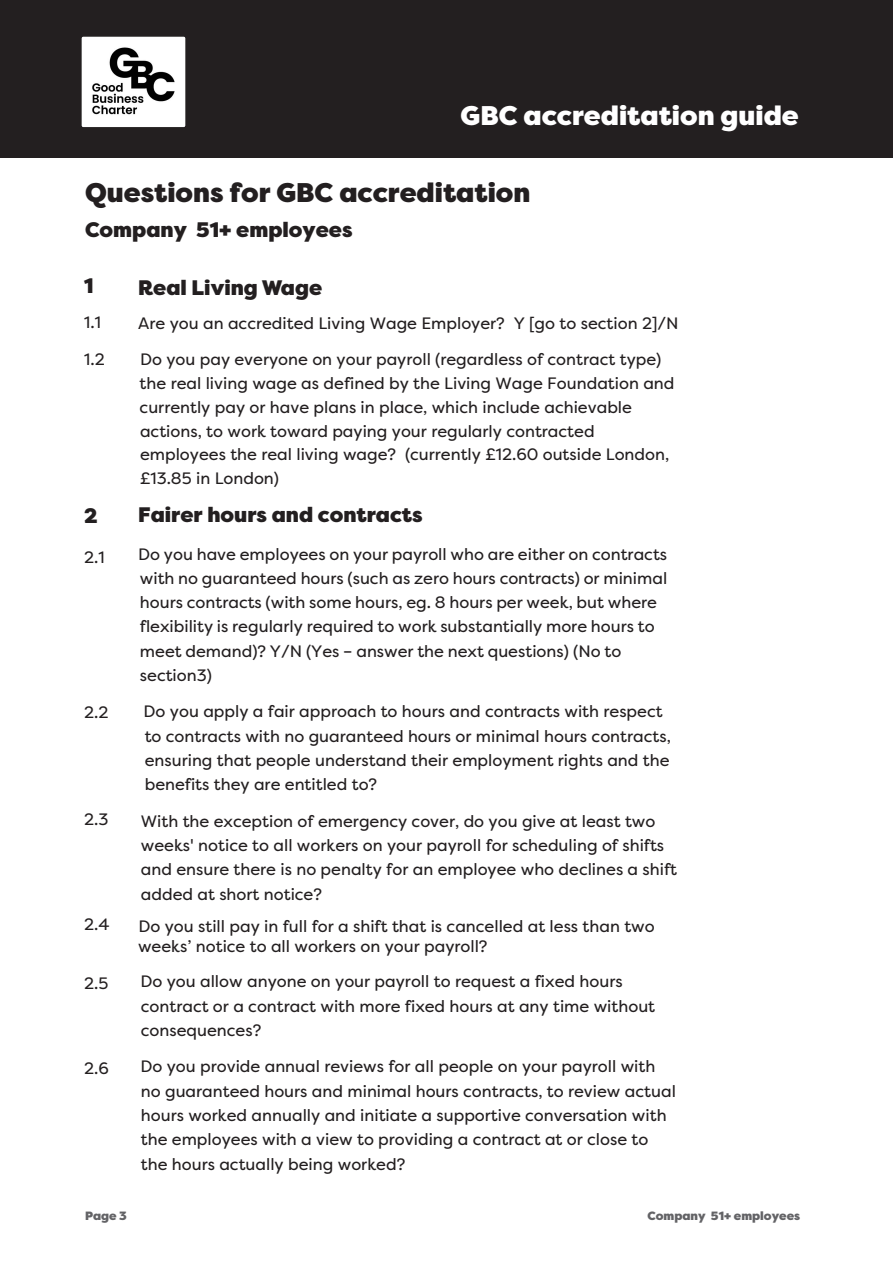
<style>
.page{position:relative;width:893px;height:1263px;background:#fff}
.page>*{position:absolute;margin:0;border:0;box-sizing:border-box;transform-origin:0 0}
.Name{font:900 27px "Filson Pro";color:#231f20}
.t1{font:900 27px "Filson Pro";color:#fff}
.Text{font:900 21px "Filson Pro";color:#231f20}
.Name-2{font:900 21px "Filson Pro";color:#231f20}
.Text-2{font:16.5px/24.3px "Filson Pro";color:#231f20}
.t2{font:900 12px "Filson Pro";color:#636366}
</style>
<div class="page">
<div style="left:0;top:0;width:893px;height:157px;background:#231f20"></div>
<img style="left:81px;top:36px;width:105px;height:92px">
<h1 class="t1" style="left:461px;top:99px;width:340px">GBC accreditation guide</h1>
<p class="Name" style="left:85px;top:176px;width:447px">Questions for GBC accreditation</p>
<p class="Name-2" style="left:85px;top:217px;width:269px">Company 51+ employees</p>
<p class="Text-2" style="left:84px;top:807px;width:26px">2.3</p>
<p class="Text" style="left:138px;top:274px;width:185px">Real Living Wage</p>
<p class="Text-2" style="left:138px;top:305px;width:542px;line-height:35.4px">Are you an accredited Living Wage Employer? Y [go to section 2]/N<br>Do you pay everyone on your payroll (regardless of contract type)</p>
<p class="Text-2" style="left:140px;top:371px;width:536px;line-height:23.9px">the real living wage as defined by the Living Wage Foundation and currently pay or have plans in place, which include achievable actions, to work toward paying your regularly contracted employees the real living wage? (currently £12.60 outside London, £13.85 in London)</p>
<p class="Text" style="left:138px;top:501px;width:286px">Fairer hours and contracts</p>
<p class="Text-2" style="left:138px;top:541px;width:530px">Do you have employees on your payroll who are either on contracts with no guaranteed hours (such as zero hours contracts) or minimal hours contracts (with some hours, eg. 8 hours per week, but where flexibility is regularly required to work substantially more hours to meet demand)? Y/N (Yes – answer the next questions) (No to section3)</p>
<p class="Text-2" style="left:144px;top:699px;width:529px">Do you apply a fair approach to hours and contracts with respect to contracts with no guaranteed hours or minimal hours contracts, ensuring that people understand their employment rights and the benefits they are entitled to?</p>
<p class="Text-2" style="left:141px;top:808px;width:538px">With the exception of emergency cover, do you give at least two weeks' notice to all workers on your payroll for scheduling of shifts and ensure there is no penalty for an employee who declines a shift added at short notice?</p>
<p class="Text-2" style="left:138px;top:916px;width:518px;line-height:19.8px">Do you still pay in full for a shift that is cancelled at less than two weeks’ notice to all workers on your payroll?</p>
<p class="Text-2" style="left:140px;top:969px;width:516px">Do you allow anyone on your payroll to request a fixed hours contract or a contract with more fixed hours at any time without consequences?</p>
<p class="Text-2" style="left:140px;top:1054px;width:537px">Do you provide annual reviews for all people on your payroll with no guaranteed hours and minimal hours contracts, to review actual hours worked annually and initiate a supportive conversation with the employees with a view to providing a contract at or close to the hours actually being worked?</p>
<p class="t2" style="left:647px;top:1209px;width:154px">Company 51+ employees</p>
</div>
